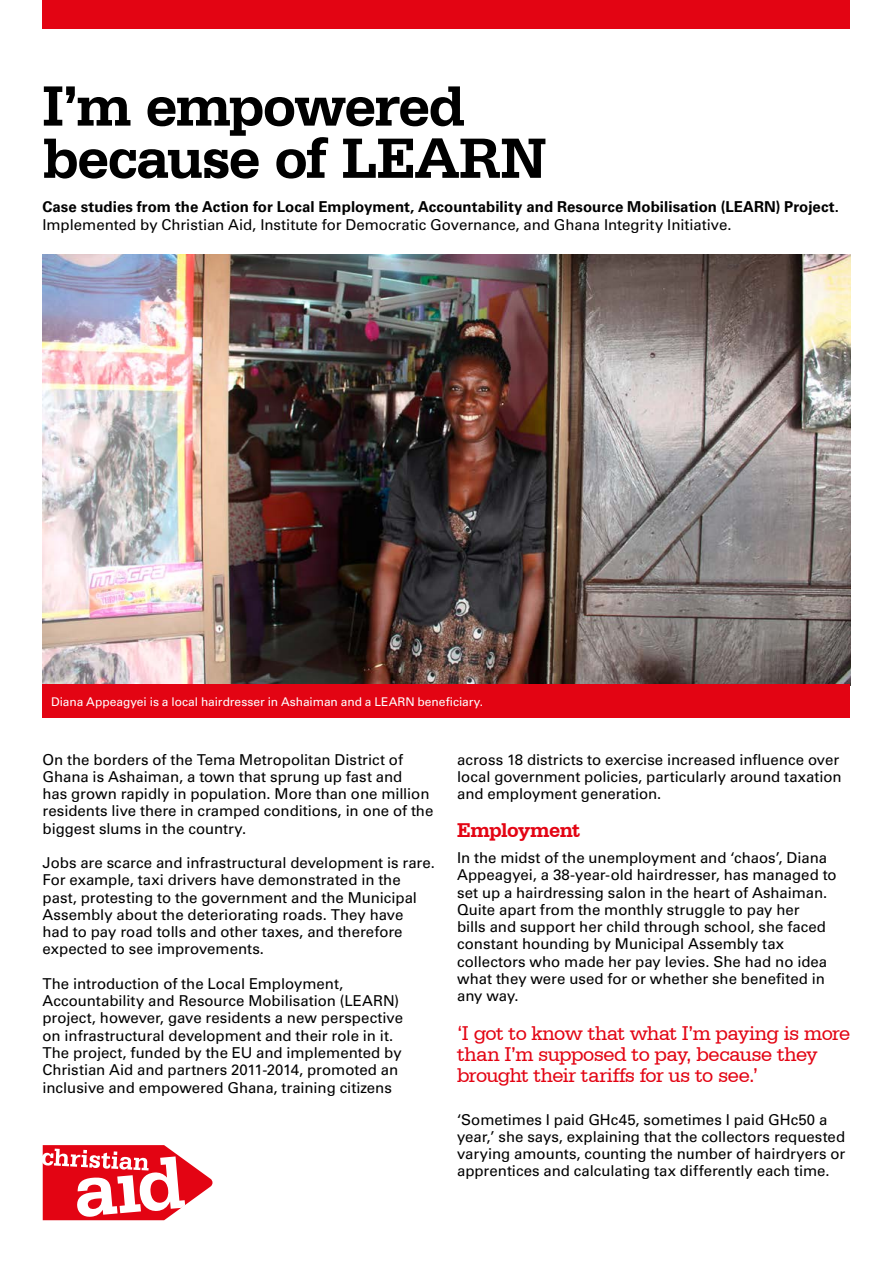
<style>
.page{position:relative;width:893px;height:1263px;background:#fff}
.page>*{position:absolute;margin:0;border:0;box-sizing:border-box;transform-origin:0 0}
.t1{font:700 60px/52.2px "Serifa BT";letter-spacing:-.025em;color:#000}
.t2{font:21px/21px "Serifa BT";letter-spacing:-.03em;color:#e30413}
.t3{font:700 21px "Serifa BT";letter-spacing:-.03em;color:#e30413}
.t4{font:15px/17.2px "Univers CA";letter-spacing:-.005em;color:#000}
.t5{font:700 15px "Univers CA";letter-spacing:.005em;color:#000}
.t6{font:12px "Univers CA";letter-spacing:-.005em;color:#fff}
</style>
<div class="page">
<svg style="left:43px;top:1145px;width:169px;height:75px"></svg>
<img style="left:43px;top:254px;width:807px;height:431px">
<div style="left:43px;top:685px;width:807px;height:33px;background:#e30413"></div>
<div style="left:43px;top:0;width:807px;height:28px;background:#e30413"></div>
<h1 class="t1" style="left:43px;top:78px;width:506px">I’m empowered because of LEARN</h1>
<p class="t5" style="left:43px;top:198px;width:798px">Case studies from the Action for Local Employment, Accountability and Resource Mobilisation (LEARN) Project.</p>
<p class="t4" style="left:43px;top:216px;width:691px">Implemented by Christian Aid, Institute for Democratic Governance, and Ghana Integrity Initiative.</p>
<p class="t6" style="left:51px;top:694px;width:434px">Diana Appeagyei is a local hairdresser in Ashaiman and a LEARN beneficiary.</p>
<p class="t4" style="left:43px;top:751px;width:392px">On the borders of the Tema Metropolitan District of Ghana is Ashaiman, a town that sprung up fast and<br>has grown rapidly in population. More than one million residents live there in cramped conditions, in one of the biggest slums in the country.</p>
<p class="t4" style="left:43px;top:854px;width:394px">Jobs are scarce and infrastructural development is rare.<br>For example, taxi drivers have demonstrated in the past, protesting to the government and the Municipal Assembly about the deteriorating roads. They have<br>had to pay road tolls and other taxes, and therefore expected to see improvements.</p>
<p class="t4" style="left:43px;top:975px;width:362px">The introduction of the Local Employment, Accountability and Resource Mobilisation (LEARN) project, however, gave residents a new perspective on infrastructural development and their role in it.<br>The project, funded by the EU and implemented by Christian Aid and partners 2011-2014, promoted an inclusive and empowered Ghana, training citizens</p>
<p class="t4" style="left:457px;top:751px;width:386px">across 18 districts to exercise increased influence over local government policies, particularly around taxation and employment generation.</p>
<h2 class="t3" style="left:457px;top:817px;width:125px">Employment</h2>
<p class="t4" style="left:457px;top:849px;width:381px">In the midst of the unemployment and ‘chaos’, Diana Appeagyei, a 38-year-old hairdresser, has managed to set up a hairdressing salon in the heart of Ashaiman.<br>Quite apart from the monthly struggle to pay her<br>bills and support her child through school, she faced constant hounding by Municipal Assembly tax collectors who made her pay levies. She had no idea what they were used for or whether she benefited in any way.</p>
<h2 class="t2" style="left:457px;top:1022px;width:395px">‘I got to know that what I’m paying is more than I’m supposed to pay, because they brought their tariffs for us to see.’</h2>
<p class="t4" style="left:457px;top:1111px;width:390px">‘Sometimes I paid GHc45, sometimes I paid GHc50 a year,’ she says, explaining that the collectors requested varying amounts, counting the number of hairdryers or apprentices and calculating tax differently each time.</p>
</div>
